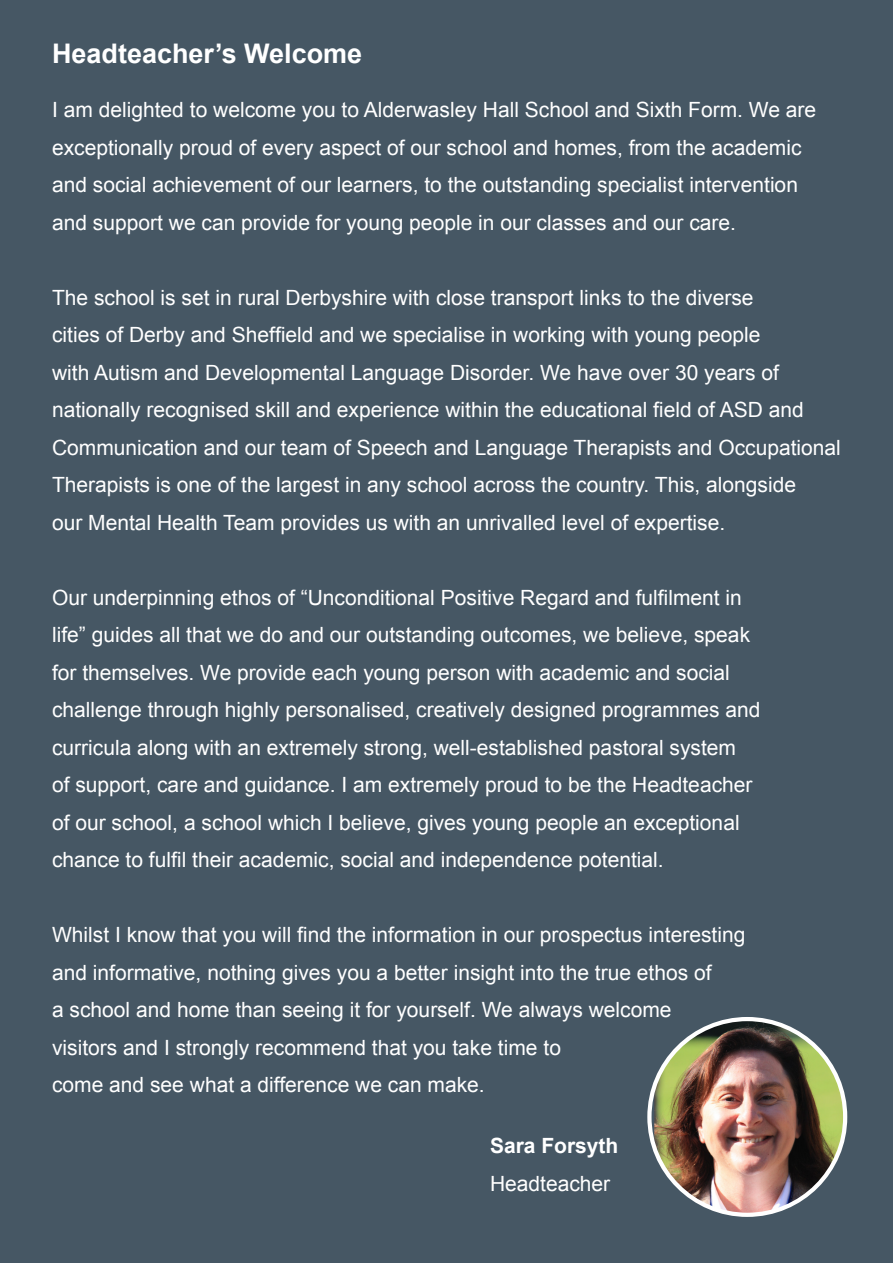
<style>
.page{position:relative;width:893px;height:1263px;background:#465764}
.page>*{position:absolute;margin:0;border:0;box-sizing:border-box;transform-origin:0 0}
.t1{font:700 27px "Arial";color:#fff}
.t2{font:21px/37.5px "Arial";color:#fff}
.t3{font:700 21px "Arial";color:#fff}
</style>
<div class="page">
<img style="left:654px;top:1019px;width:191px;height:196px">
<div style="left:647px;top:1017px;width:200px;height:200px;border:4px solid #fff;border-radius:50%"></div>
<p class="t1" style="left:52px;top:36px;width:312px">Headteacher’s Welcome</p>
<p class="t2" style="left:52px;top:91px;width:766px">I am delighted to welcome you to Alderwasley Hall School and Sixth Form. We are exceptionally proud of every aspect of our school and homes, from the academic and social achievement of our learners, to the outstanding specialist intervention and support we can provide for young people in our classes and our care.</p>
<p class="t2" style="left:52px;top:279px;width:790px">The school is set in rural Derbyshire with close transport links to the diverse<br>cities of Derby and Sheffield and we specialise in working with young people<br>with Autism and Developmental Language Disorder. We have over 30 years of nationally recognised skill and experience within the educational field of ASD and Communication and our team of Speech and Language Therapists and Occupational Therapists is one of the largest in any school across the country. This, alongside<br>our Mental Health Team provides us with an unrivalled level of expertise.</p>
<p class="t2" style="left:52px;top:579px;width:710px">Our underpinning ethos of “Unconditional Positive Regard and fulfilment in life” guides all that we do and our outstanding outcomes, we believe, speak for themselves. We provide each young person with academic and social challenge through highly personalised, creatively designed programmes and curricula along with an extremely strong, well-established pastoral system<br>of support, care and guidance. I am extremely proud to be the Headteacher of our school, a school which I believe, gives young people an exceptional chance to fulfil their academic, social and independence potential.</p>
<p class="t2" style="left:52px;top:916px;width:695px">Whilst I know that you will find the information in our prospectus interesting and informative, nothing gives you a better insight into the true ethos of<br>a school and home than seeing it for yourself. We always welcome<br>visitors and I strongly recommend that you take time to<br>come and see what a difference we can make.</p>
<p class="t3" style="left:490px;top:1132px;width:130px">Sara Forsyth</p>
<p class="t2" style="left:490px;top:1165px;width:122px">Headteacher</p>
</div>
